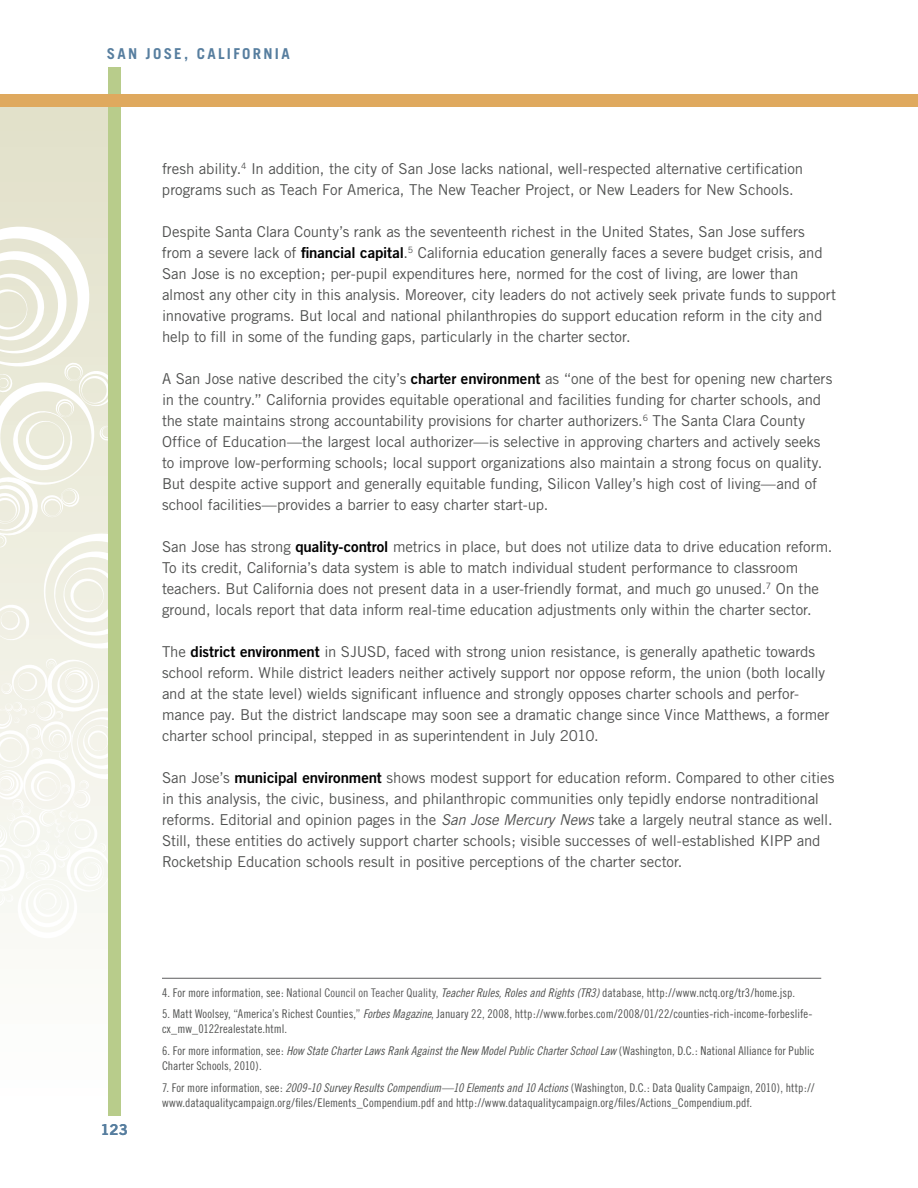
<style>
.page{position:relative;width:918px;height:1188px;background:#fff}
.page>*{position:absolute;margin:0;border:0;box-sizing:border-box;transform-origin:0 0}
.Bulleted_List{font:15px/21px "Trade Gothic";letter-spacing:-.01em;color:#515251}
.t1{font:700 15px "Trade Gothic";letter-spacing:.15em;color:#577e9f}
.t2{font:15px "Trade Gothic Bold Two";color:#577e9f}
.t3{font:12px/15px "Trade Gothic Cond Eighteen";letter-spacing:.005em;color:#515251}
.s1{font-family:"Trade Gothic Bold Two";color:#000}
.s2{font-style:italic}
.s3{color:#5d5d5e}
.s4{font-family:"Trade Gothic Cond Eighteen Obl"}
</style>
<div class="page">
<div style="left:0;top:107px;width:108px;height:111px;background:#e3e2cc"></div>
<svg style="left:0;top:218px;width:108px;height:715px"></svg>
<div style="left:108px;top:67px;width:12px;height:1049px;background:#b8cc8b"></div>
<div style="left:0;top:94px;width:918px;height:13px;background:#dfa95e"></div>
<hr style="left:162px;top:978px;width:659px;height:1px;background:#5d5d5e">
<p class="t1" style="left:107px;top:45px;width:183px">SAN JOSE, CA LIFORNIA</p>
<p class="Bulleted_List" style="left:162px;top:158px;width:643px">fresh ability.<sup>4</sup> In addition, the city of San Jose lacks national, well-respected alternative certification programs such as Teach For America, The New Teacher Project, or New Leaders for New Schools.</p>
<p class="Bulleted_List" style="left:162px;top:221px;width:676px">Despite Santa Clara County’s rank as the seventeenth richest in the United States, San Jose suffers from a severe lack of <span class="s1">financial capital</span>.<sup>5</sup> California education generally faces a severe budget crisis, and San Jose is no exception; per-pupil expenditures here, normed for the cost of living, are lower than almost any other city in this analysis. Moreover, city leaders do not actively seek private funds to support innovative programs. But local and national philanthropies do support education reform in the city and help to fill in some of the funding gaps, particularly in the charter sector.</p>
<p class="Bulleted_List" style="left:162px;top:368px;width:672px">A San Jose native described the city’s <span class="s1">charter environment</span> as “one of the best for opening new charters in the country.” California provides equitable operational and facilities funding for charter schools, and the state maintains strong accountability provisions for charter authorizers.<sup>6</sup> The Santa Clara County Office of Education—the largest local authorizer—is selective in approving charters and actively seeks to improve low-performing schools; local support organizations also maintain a strong focus on quality.<br>But despite active support and generally equitable funding, Silicon Valley’s high cost of living—and of school facilities—provides a barrier to easy charter start-up.</p>
<p class="Bulleted_List" style="left:162px;top:536px;width:672px">San Jose has strong <span class="s1">quality-control</span> metrics in place, but does not utilize data to drive education reform.<br>To its credit, California’s data system is able to match individual student performance to classroom teachers. But California does not present data in a user-friendly format, and much go unused.<sup>7</sup> On the ground, locals report that data inform real-time education adjustments only within the charter sector.</p>
<p class="Bulleted_List" style="left:162px;top:641px;width:669px">The <span class="s1">district environment</span> in SJUSD, faced with strong union resistance, is generally apathetic towards school reform. While district leaders neither actively support nor oppose reform, the union (both locally and at the state level) wields significant influence and strongly opposes charter schools and perfor&shy;mance pay. But the district landscape may soon see a dramatic change since Vince Matthews, a former charter school principal, stepped in as superintendent in July 2010.</p>
<p class="Bulleted_List" style="left:162px;top:767px;width:674px">San Jose’s <span class="s1">municipal environment</span> shows modest support for education reform. Compared to other cities in this analysis, the civic, business, and philanthropic communities only tepidly endorse nontraditional reforms. Editorial and opinion pages in the <span class="s2">San Jose Mercury News</span> take a largely neutral stance as well.<br>Still, these entities do actively support charter schools; visible successes of well-established KIPP and Rocketship Education schools result in positive perceptions of the charter sector.</p>
<p class="t2" style="left:100px;top:1120px;width:29px">123</p>
<p class="t3" style="left:162px;top:985px;width:635px">4. For more information, see: <span class="s3">National Council on Teacher Quality,</span> <span class="s4">Teacher Rules, Roles and Rights (TR3)</span> database, http://www.nctq.org/tr3/home.jsp.</p>
<p class="t3" style="left:162px;top:1007px;width:652px">5. Matt Woolsey, “America’s Richest Counties,” <span class="s4">Forbes Magazine</span>, January 22, 2008, http://www.forbes.com/2008/01/22/counties-rich-income-forbeslife&shy;cx_mw_0122realestate.html.</p>
<p class="t3" style="left:162px;top:1043px;width:654px">6. For more information, see: <span class="s4">How State Charter Laws Rank Against the New Model Public Charter School Law</span> (Washington, D.C.: National Alliance for Public<br>Charter Schools, 2010).</p>
<p class="t3" style="left:162px;top:1080px;width:654px">7. For more information, see: <span class="s4">2009-10 Survey Results Compendium—10 Elements and 10 Actions</span> (Washington, D.C.: Data Quality Campaign, 2010), http:// www.dataqualitycampaign.org/files/Elements_Compendium.pdf and http://www.dataqualitycampaign.org/files/Actions_Compendium.pdf.</p>
</div>
